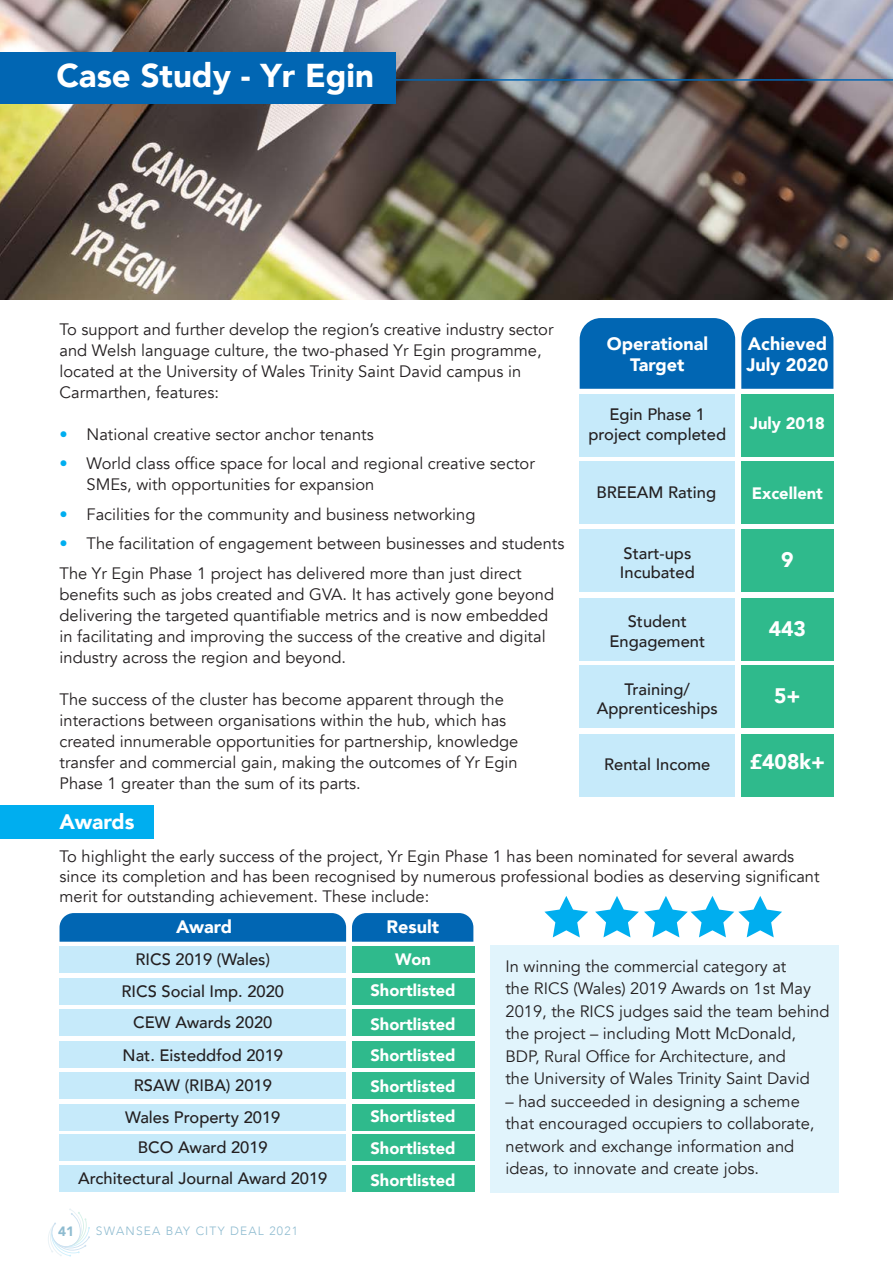
<style>
.page{position:relative;width:893px;height:1263px;background:#fff}
.page>*{position:absolute;margin:0;border:0;box-sizing:border-box;transform-origin:0 0}
.t1{font:900 33px "Avenir";color:#fff}
.Tablebody2{font:900 21px "Avenir";color:#fff}
.Tablebody2-2{font:900 18px/21px "Avenir";color:#fff;text-align:center}
.Tablebody2-3{font:16.5px/21px "Avenir";color:#231f20}
.Tablebody2-4{font:500 16.5px/19.8px "Avenir";color:#231f20;text-align:center}
.Tablebody2-5{font:900 16.5px "Avenir";color:#fff}
.t2{font:900 13.5px "Avenir";color:#8ebbd0}
.t3{font:300 12px "Avenir";letter-spacing:.1em;color:#8ebbd0}
.s1{color:#00aeef}
</style>
<div class="page">
<svg style="left:48px;top:1209px;width:42px;height:47px"></svg>
<div style="left:490px;top:945px;width:349px;height:248px;background:#e1f4fc"></div>
<img style="left:0;top:0;width:893px;height:299px">
<hr style="left:283px;top:79px;width:610px;height:2px;background:#0166b3">
<div style="left:0;top:52px;width:395px;height:51px;background:#0166b3"></div>
<div style="left:0;top:806px;width:153px;height:33px;background:#00aeef"></div>
<svg style="left:60px;top:913px;width:286px;height:29px;background:#0669b4"></svg>
<svg style="left:352px;top:913px;width:121px;height:29px;background:#0a6bb5"></svg>
<div style="left:60px;top:946px;width:286px;height:27px;background:#c6eafa"></div>
<div style="left:352px;top:946px;width:122px;height:27px;background:#2fba8c"></div>
<div style="left:60px;top:978px;width:286px;height:26px;background:#c6eafa"></div>
<div style="left:352px;top:978px;width:122px;height:26px;background:#2fba8c"></div>
<div style="left:60px;top:1009px;width:286px;height:27px;background:#c6eafa"></div>
<div style="left:352px;top:1009px;width:122px;height:27px;background:#2fba8c"></div>
<div style="left:60px;top:1041px;width:286px;height:26px;background:#c6eafa"></div>
<div style="left:352px;top:1041px;width:122px;height:26px;background:#2fba8c"></div>
<div style="left:60px;top:1072px;width:286px;height:27px;background:#c6eafa"></div>
<div style="left:352px;top:1072px;width:122px;height:27px;background:#2fba8c"></div>
<div style="left:60px;top:1104px;width:286px;height:26px;background:#c6eafa"></div>
<div style="left:352px;top:1104px;width:122px;height:26px;background:#2fba8c"></div>
<div style="left:60px;top:1134px;width:286px;height:27px;background:#c6eafa"></div>
<div style="left:352px;top:1134px;width:122px;height:27px;background:#2fba8c"></div>
<div style="left:580px;top:318px;width:155px;height:71px;background:#0166b3"></div>
<div style="left:741px;top:318px;width:92px;height:71px;background:#0166b3"></div>
<div style="left:580px;top:394px;width:155px;height:62px;background:#c6eafa"></div>
<div style="left:741px;top:394px;width:92px;height:62px;background:#2fba8c"></div>
<div style="left:580px;top:461px;width:155px;height:63px;background:#c6eafa"></div>
<div style="left:741px;top:461px;width:92px;height:63px;background:#2fba8c"></div>
<div style="left:580px;top:529px;width:155px;height:63px;background:#c6eafa"></div>
<div style="left:741px;top:529px;width:92px;height:63px;background:#2fba8c"></div>
<div style="left:580px;top:598px;width:155px;height:63px;background:#c6eafa"></div>
<div style="left:741px;top:598px;width:92px;height:63px;background:#2fba8c"></div>
<div style="left:580px;top:666px;width:155px;height:62px;background:#c6eafa"></div>
<div style="left:741px;top:666px;width:92px;height:62px;background:#2fba8c"></div>
<div style="left:580px;top:734px;width:155px;height:63px;background:#c6eafa"></div>
<div style="left:741px;top:734px;width:92px;height:63px;background:#2fba8c"></div>
<div style="left:60px;top:1165px;width:286px;height:27px;background:#c6eafa"></div>
<div style="left:352px;top:1165px;width:122px;height:27px;background:#2fba8c"></div>
<svg style="left:595px;top:896px;width:187px;height:41px"></svg>
<svg style="left:544px;top:896px;width:44px;height:41px"></svg>
<p class="t1" style="left:56px;top:47px;width:319px">Case Study - Yr Egin</p>
<p class="Tablebody2-3" style="left:60px;top:319px;width:496px">To support and further develop the region’s creative industry sector and Welsh language culture, the two-phased Yr Egin programme, located at the University of Wales Trinity Saint David campus in Carmarthen, features:</p>
<p class="Tablebody2-3" style="left:60px;top:424px;width:316px"><span class="s1">•</span> National creative sector anchor tenants</p>
<p class="Tablebody2-3" style="left:87px;top:453px;width:450px;text-indent:-27px"><span class="s1">•</span> World class office space for local and regional creative sector<br>SMEs, with opportunities for expansion</p>
<p class="Tablebody2-3" style="left:60px;top:504px;width:417px"><span class="s1">•</span> Facilities for the community and business networking</p>
<p class="Tablebody2-3" style="left:60px;top:533px;width:506px"><span class="s1">•</span> The facilitation of engagement between businesses and students</p>
<p class="Tablebody2-3" style="left:60px;top:563px;width:496px">The Yr Egin Phase 1 project has delivered more than just direct benefits such as jobs created and GVA. It has actively gone beyond delivering the targeted quantifiable metrics and is now embedded in facilitating and improving the success of the creative and digital industry across the region and beyond.</p>
<p class="Tablebody2-3" style="left:60px;top:689px;width:460px">The success of the cluster has become apparent through the interactions between organisations within the hub, which has created innumerable opportunities for partnership, knowledge transfer and commercial gain, making the outcomes of Yr Egin Phase 1 greater than the sum of its parts.</p>
<p class="Tablebody2" style="left:60px;top:803px;width:77px">Awards</p>
<p class="Tablebody2-3" style="left:60px;top:847px;width:762px;line-height:19.8px">To highlight the early success of the project, Yr Egin Phase 1 has been nominated for several awards since its completion and has been recognised by numerous professional bodies as deserving significant merit for outstanding achievement. These include:</p>
<p class="Tablebody2-2" style="left:607px;top:333px;width:103px">Operational<br>Target</p>
<p class="Tablebody2-4" style="left:588px;top:404px;width:139px">Egin Phase 1 project completed</p>
<p class="Tablebody2-2" style="left:746px;top:333px;width:83px;text-align:left">Achieved<br>July 2020</p>
<p class="Tablebody2-5" style="left:750px;top:409px;width:77px">July 2018</p>
<p class="Tablebody2-4" style="left:596px;top:481px;width:121px">BREEAM Rating</p>
<p class="Tablebody2-5" style="left:752px;top:479px;width:73px">Excellent</p>
<p class="Tablebody2-4" style="left:620px;top:542px;width:76px;text-align:left">Start-ups<br>Incubated</p>
<p class="Tablebody2" style="left:781px;top:542px;width:14px">9</p>
<p class="Tablebody2-4" style="left:609px;top:610px;width:97px">Student<br>Engagement</p>
<p class="Tablebody2" style="left:769px;top:610px;width:39px">443</p>
<p class="Tablebody2-4" style="left:597px;top:678px;width:122px">Training/<br>Apprenticeships</p>
<p class="Tablebody2" style="left:774px;top:678px;width:28px">5+</p>
<p class="Tablebody2-4" style="left:604px;top:753px;width:108px">Rental Income</p>
<p class="Tablebody2" style="left:750px;top:744px;width:77px">£408k+</p>
<p class="Tablebody2-2" style="left:176px;top:915px;width:58px">Award</p>
<p class="Tablebody2-2" style="left:387px;top:915px;width:54px">Result</p>
<p class="Tablebody2-4" style="left:135px;top:949px;width:136px">RICS 2019 (Wales)</p>
<p class="Tablebody2-4" style="left:121px;top:980px;width:164px">RICS Social Imp. 2020</p>
<p class="Tablebody2-4" style="left:133px;top:1012px;width:141px">CEW Awards 2020</p>
<p class="Tablebody2-4" style="left:123px;top:1045px;width:162px">Nat. Eisteddfod 2019</p>
<p class="Tablebody2-4" style="left:134px;top:1075px;width:140px">RSAW (RIBA) 2019</p>
<p class="Tablebody2-4" style="left:125px;top:1106px;width:157px">Wales Property 2019</p>
<p class="Tablebody2-4" style="left:138px;top:1136px;width:131px">BCO Award 2019</p>
<p class="Tablebody2-4" style="left:78px;top:1167px;width:251px">Architectural Journal Award 2019</p>
<p class="Tablebody2-5" style="left:395px;top:945px;width:37px">Won</p>
<p class="Tablebody2-5" style="left:370px;top:976px;width:87px">Shortlisted</p>
<p class="Tablebody2-5" style="left:370px;top:1010px;width:87px">Shortlisted</p>
<p class="Tablebody2-5" style="left:370px;top:1040px;width:87px">Shortlisted</p>
<p class="Tablebody2-5" style="left:370px;top:1072px;width:87px">Shortlisted</p>
<p class="Tablebody2-5" style="left:370px;top:1102px;width:87px">Shortlisted</p>
<p class="Tablebody2-5" style="left:370px;top:1133px;width:87px">Shortlisted</p>
<p class="Tablebody2-5" style="left:370px;top:1166px;width:87px">Shortlisted</p>
<p class="t2" style="left:58px;top:1219px;width:17px">41</p>
<p class="t3" style="left:96px;top:1224px;width:204px">SWANSEA BAY CITY DEAL 2021</p>
<p class="Tablebody2-3" style="left:505px;top:955px;width:326px;line-height:22.5px">In winning the commercial category at<br>the RICS (Wales) 2019 Awards on 1st May 2019, the RICS judges said the team behind the project – including Mott McDonald, BDP, Rural Office for Architecture, and<br>the University of Wales Trinity Saint David</p>
<p class="Tablebody2-3" style="left:505px;top:1090px;width:310px;line-height:22.5px">– had succeeded in designing a scheme that encouraged occupiers to collaborate, network and exchange information and ideas, to innovate and create jobs.</p>
</div>
